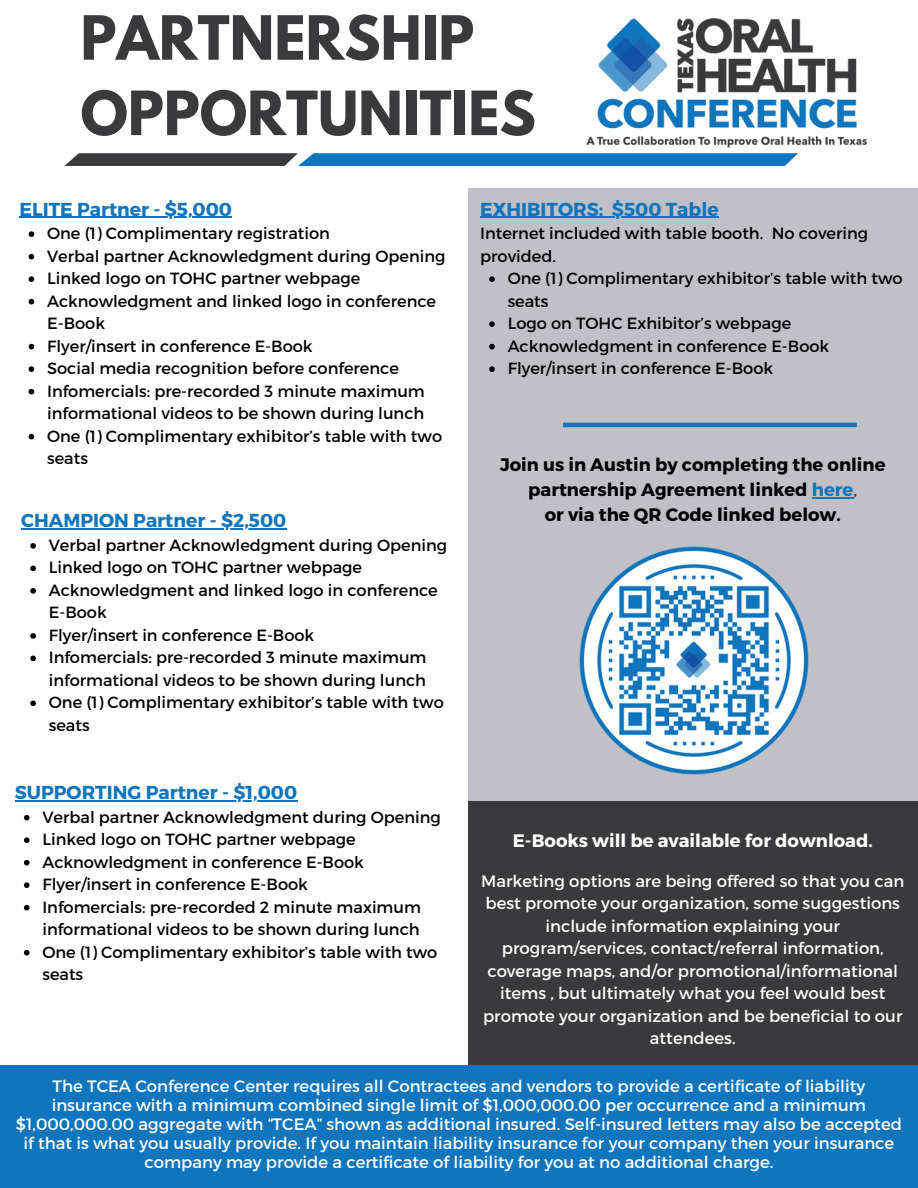
<style>
.page{position:relative;width:918px;height:1188px;background:#fff}
.page>*{position:absolute;margin:0;border:0;box-sizing:border-box;transform-origin:0 0}
.t1{font:700 54px/75.3px "League Spartan";color:#3a3a3c}
.t2{font:700 18.75px "Montserrat";color:#0f75bc}
.t3{font:700 18px/24.8px "Montserrat";color:#000;text-align:center}
.t4{font:700 18px "Montserrat";color:#fff}
.t5{font:16.5px/22.5px "Montserrat";color:#fff;text-align:center}
.t6{font:16.2px/22.5px "Montserrat";color:#000}
.s1{color:#0f75bc}
.s2{font-weight:400;color:#3a3a3c}
</style>
<div class="page">
<svg style="left:64px;top:153px;width:734px;height:13px;background:#296b9a"></svg>
<img style="left:586px;top:18px;width:282px;height:130px">
<div style="left:468px;top:188px;width:450px;height:877px;background:#c0c0c6"></div>
<hr style="left:563px;top:423px;width:294px;height:4px;background:#0f75bc">
<div style="left:468px;top:801px;width:449px;height:275px;background:#3a3a3c"></div>
<img style="left:580px;top:546px;width:228px;height:229px">
<hr style="left:15px;top:800px;width:282px;height:1px;background:#0f75bc">
<svg style="left:24px;top:815px;width:6px;height:6px"></svg>
<svg style="left:24px;top:837px;width:6px;height:6px"></svg>
<svg style="left:24px;top:860px;width:6px;height:6px"></svg>
<svg style="left:24px;top:882px;width:6px;height:6px"></svg>
<svg style="left:24px;top:905px;width:6px;height:6px"></svg>
<svg style="left:24px;top:950px;width:6px;height:6px"></svg>
<hr style="left:20px;top:217px;width:212px;height:1px;background:#0f75bc">
<svg style="left:29px;top:231px;width:5px;height:6px"></svg>
<svg style="left:29px;top:254px;width:5px;height:5px"></svg>
<svg style="left:29px;top:276px;width:5px;height:6px"></svg>
<svg style="left:29px;top:299px;width:5px;height:5px"></svg>
<svg style="left:29px;top:344px;width:5px;height:5px"></svg>
<svg style="left:29px;top:366px;width:5px;height:6px"></svg>
<svg style="left:29px;top:389px;width:5px;height:5px"></svg>
<svg style="left:29px;top:434px;width:5px;height:5px"></svg>
<hr style="left:480px;top:217px;width:123px;height:1px;background:#0f75bc">
<hr style="left:612px;top:217px;width:107px;height:1px;background:#0f75bc">
<svg style="left:489px;top:276px;width:6px;height:6px"></svg>
<svg style="left:489px;top:321px;width:6px;height:6px"></svg>
<svg style="left:489px;top:344px;width:6px;height:5px"></svg>
<svg style="left:489px;top:366px;width:6px;height:6px"></svg>
<hr style="left:21px;top:528px;width:265px;height:2px;background:#0f75bc">
<svg style="left:30px;top:543px;width:6px;height:6px"></svg>
<svg style="left:30px;top:566px;width:6px;height:5px"></svg>
<svg style="left:30px;top:588px;width:6px;height:6px"></svg>
<svg style="left:30px;top:633px;width:6px;height:6px"></svg>
<svg style="left:30px;top:656px;width:6px;height:5px"></svg>
<svg style="left:30px;top:701px;width:6px;height:5px"></svg>
<hr style="left:812px;top:497px;width:41px;height:1px;background:#0f75bc">
<div style="left:0;top:1065px;width:918px;height:123px;background:#0f75bc"></div>
<h1 class="t1" style="left:81px;top:7px;width:457px">PARTNERSHIP<br>OPPORTUNITIES</h1>
<p class="t2" style="left:20px;top:197px;width:214px">ELITE Partner - $5,000</p>
<p class="t6" style="left:47px;top:221px;width:400px">One (1) Complimentary registration<br>Verbal partner Acknowledgment during Opening Linked logo on TOHC partner webpage Acknowledgment and linked logo in conference E-Book<br>Flyer/insert in conference E-Book<br>Social media recognition before conference Infomercials: pre-recorded 3 minute maximum informational videos to be shown during lunch One (1) Complimentary exhibitor’s table with two seats</p>
<p class="t2" style="left:21px;top:508px;width:267px">CHAMPION Partner - $2,500</p>
<p class="t6" style="left:49px;top:533px;width:400px">Verbal partner Acknowledgment during Opening Linked logo on TOHC partner webpage Acknowledgment and linked logo in conference E-Book<br>Flyer/insert in conference E-Book<br>Infomercials: pre-recorded 3 minute maximum informational videos to be shown during lunch One (1) Complimentary exhibitor’s table with two seats</p>
<p class="t2" style="left:15px;top:780px;width:284px">SUPPORTING Partner - $1,000</p>
<p class="t6" style="left:42px;top:805px;width:400px">Verbal partner Acknowledgment during Opening Linked logo on TOHC partner webpage Acknowledgment in conference E-Book Flyer/insert in conference E-Book<br>Infomercials: pre-recorded 2 minute maximum informational videos to be shown during lunch One (1) Complimentary exhibitor’s table with two seats</p>
<p class="t2" style="left:480px;top:197px;width:240px">EXHIBITORS: $500 Table</p>
<p class="t6" style="left:480px;top:221px;width:389px">Internet included with table booth. No covering provided.</p>
<p class="t6" style="left:508px;top:266px;width:397px">One (1) Complimentary exhibitor’s table with two seats<br>Logo on TOHC Exhibitor’s webpage<br>Acknowledgment in conference E-Book<br>Flyer/insert in conference E-Book</p>
<p class="t3" style="left:500px;top:452px;width:387px">Join us in Austin by completing the online partnership Agreement linked <span class="s1">here</span><span class="s2">,<br></span>or via the QR Code linked below.</p>
<p class="t4" style="left:513px;top:829px;width:361px">E-Books will be available for download.</p>
<p class="t5" style="left:481px;top:869px;width:425px">Marketing options are being offered so that you can best promote your organization, some suggestions include information explaining your program/services, contact/referral information, coverage maps, and/or promotional/informational items , but ultimately what you feel would best promote your organization and be beneficial to our attendees.</p>
<p class="t5" style="left:16px;top:1076px;width:888px;line-height:19.2px">The TCEA Conference Center requires all Contractees and vendors to provide a certificate of liability insurance with a minimum combined single limit of $1,000,000.00 per occurrence and a minimum $1,000,000.00 aggregate with “TCEA” shown as additional insured. Self-insured letters may also be accepted if that is what you usually provide. If you maintain liability insurance for your company then your insurance company may provide a certificate of liability for you at no additional charge.</p>
</div>
